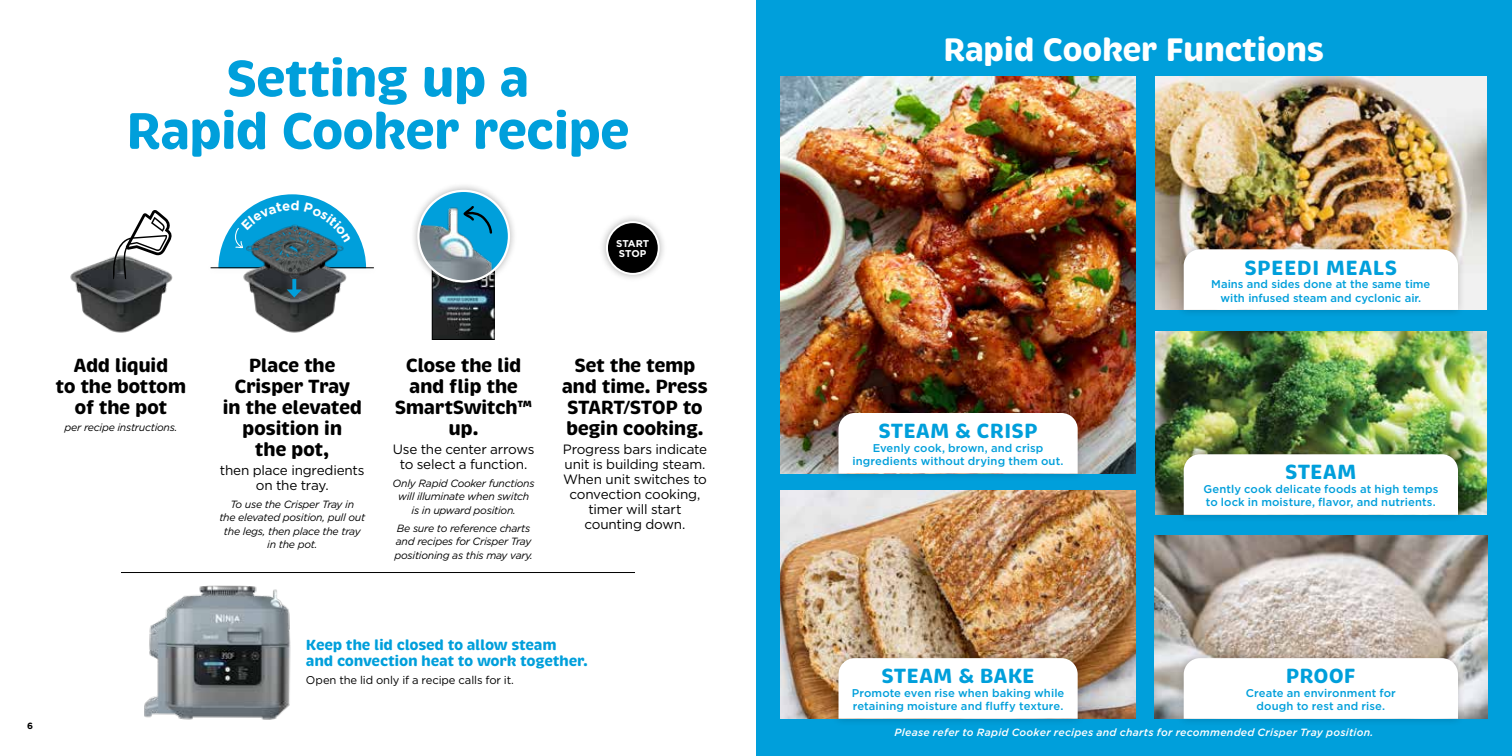
<style>
.page{position:relative;width:1512px;height:756px;background:#fff}
.page>*{position:absolute;margin:0;border:0;box-sizing:border-box;transform-origin:0 0}
.t1{font:700 52.5px/52.5px "Brevia";letter-spacing:-.035em;color:#009fdb;text-align:center}
.t2{font:700 33.3px "Brevia";letter-spacing:-.025em;color:#fff}
.t3{font:700 21px "Brevia";letter-spacing:.005em;color:#009fdb}
.t4{font:700 19.5px/21px "Brevia";letter-spacing:-.03em;color:#000;text-align:center}
.t5{font:700 15px/16.5px "Brevia";letter-spacing:-.025em;color:#009fdb}
.t6{font:13.5px/15px "Gotham";letter-spacing:-.015em;color:#000;text-align:center}
.t7{font:500 11.25px/13.5px "Gotham";letter-spacing:.005em;color:#009fdb;text-align:center}
.t8{font:11.25px "Gotham";letter-spacing:-.01em;color:#000}
.t9{font:italic 10.5px/13.5px "Gotham";letter-spacing:-.025em;color:#000;text-align:center}
.t10{font:italic 500 10.5px "Gotham";letter-spacing:.025em;color:#fff}
.t11{font:700 9.9px/9.9px "Gotham";color:#fff}
.t12{font:700 9px "Gotham";color:#000}
</style>
<div class="page">
<img style="left:70px;top:256px;width:102px;height:77px">
<div style="left:756px;top:0;width:756px;height:756px;background:#009fdb"></div>
<svg style="left:113px;top:210px;width:60px;height:69px"></svg>
<hr style="left:121px;top:572px;width:514px;height:1px;background:#000">
<div style="left:598px;top:214px;width:69px;height:68px;background:#000;opacity:.3"></div>
<div style="left:607px;top:222px;width:52px;height:52px;background:#000;border-radius:50%"></div>
<div style="left:606px;top:221px;width:54px;height:54px;border:2px solid #fff;border-radius:50%"></div>
<img style="left:781px;top:76px;width:354px;height:398px">
<img style="left:1155px;top:76px;width:331px;height:234px">
<img style="left:781px;top:491px;width:354px;height:228px">
<img style="left:1155px;top:535px;width:332px;height:184px">
<img style="left:1155px;top:332px;width:331px;height:183px">
<div style="left:830px;top:650px;width:256px;height:77px;background:#000;opacity:.2"></div>
<div style="left:839px;top:658px;width:239px;height:61px;background:#fff"></div>
<div style="left:830px;top:405px;width:256px;height:77px;background:#000;opacity:.2"></div>
<div style="left:839px;top:413px;width:239px;height:61px;background:#fff"></div>
<div style="left:1175px;top:446px;width:291px;height:77px;background:#000;opacity:.2"></div>
<div style="left:1184px;top:454px;width:274px;height:61px;background:#fff"></div>
<div style="left:1175px;top:650px;width:291px;height:77px;background:#000;opacity:.2"></div>
<div style="left:1184px;top:658px;width:274px;height:61px;background:#fff"></div>
<div style="left:1175px;top:241px;width:291px;height:77px;background:#000;opacity:.2"></div>
<div style="left:1184px;top:249px;width:274px;height:61px;background:#fff"></div>
<img style="left:144px;top:585px;width:147px;height:135px">
<div style="left:204px;top:259px;width:177px;height:17px;background:#000;opacity:.2"></div>
<hr style="left:211px;top:267px;width:163px;height:1px;background:#000">
<img style="left:240px;top:268px;width:109px;height:65px">
<img style="left:246px;top:268px;width:101px;height:12px">
<svg style="left:292px;top:279px;width:4px;height:10px"></svg>
<svg style="left:287px;top:289px;width:15px;height:9px"></svg>
<img style="left:434px;top:290px;width:59px;height:48px">
<div style="left:432px;top:267px;width:63px;height:73px;border:1px solid #000"></div>
<div style="left:410px;top:182px;width:107px;height:108px;background:#000;opacity:.3"></div>
<img style="left:418px;top:191px;width:91px;height:90px;border-radius:45px">
<div style="left:417px;top:190px;width:93px;height:93px;border:2px solid #fff;border-radius:50%"></div>
<svg style="left:462px;top:204px;width:32px;height:31px"></svg>
<svg style="left:218px;top:194px;width:148px;height:74px"></svg>
<h1 class="t1" style="left:126px;top:52px;width:506px">Setting up a<br>Rapid Cooker recipe</h1>
<p class="t11" style="left:616px;top:239px;width:35px">START<br>STOP</p>
<h3 class="t4" style="left:56px;top:355px;width:132px">Add liquid<br>to the bottom of the pot</h3>
<p class="t9" style="left:65px;top:421px;width:114px">per recipe instructions.</p>
<p class="t12" style="left:27px;top:720px;width:7px">6</p>
<h3 class="t4" style="left:222px;top:355px;width:141px">Place the<br>Crisper Tray<br>in the elevated position in<br>the pot,</h3>
<p class="t6" style="left:220px;top:462px;width:146px">then place ingredients on the tray.</p>
<p class="t9" style="left:219px;top:497px;width:147px">To use the Crisper Tray in<br>the elevated position, pull out the legs, then place the tray in the pot.</p>
<h3 class="t4" style="left:395px;top:355px;width:139px">Close the lid and flip the<br>SmartSwitch™ up.</h3>
<p class="t6" style="left:393px;top:441px;width:143px">Use the center arrows to select a function.</p>
<p class="t9" style="left:393px;top:476px;width:144px">Only Rapid Cooker functions will illuminate when switch<br>is in upward position.</p>
<p class="t9" style="left:394px;top:521px;width:140px;text-align:left">Be sure to reference charts and recipes for Crisper Tray positioning as this may vary.</p>
<h3 class="t4" style="left:562px;top:355px;width:148px">Set the temp and time. Press<br>START/STOP to begin cooking.</h3>
<p class="t6" style="left:563px;top:441px;width:146px">Progress bars indicate unit is building steam.<br>When unit switches to convection cooking, timer will start counting down.</p>
<h3 class="t5" style="left:306px;top:637px;width:284px">Keep the lid closed to allow steam<br>and convection heat to work together.</h3>
<p class="t8" style="left:306px;top:673px;width:210px">Open the lid only if a recipe calls for it.</p>
<h2 class="t2" style="left:943px;top:28px;width:383px">Rapid Cooker Functions</h2>
<h3 class="t3" style="left:878px;top:418px;width:161px">STEAM &amp; CRISP</h3>
<p class="t7" style="left:853px;top:441px;width:213px">Evenly cook, brown, and crisp ingredients without drying them out.</p>
<h3 class="t3" style="left:881px;top:663px;width:155px">STEAM &amp; BAKE</h3>
<p class="t7" style="left:852px;top:686px;width:214px;text-align:left">Promote even rise when baking while retaining moisture and fluffy texture.</p>
<h3 class="t3" style="left:1245px;top:254px;width:154px">SPEEDI MEALS</h3>
<p class="t7" style="left:1211px;top:277px;width:221px">Mains and sides done at the same time with infused steam and cyclonic air.</p>
<h3 class="t3" style="left:1285px;top:459px;width:73px">STEAM</h3>
<p class="t7" style="left:1203px;top:482px;width:236px;text-align:left">Gently cook delicate foods at high temps to lock in moisture, flavor, and nutrients.</p>
<h3 class="t3" style="left:1286px;top:663px;width:71px">PROOF</h3>
<p class="t7" style="left:1246px;top:686px;width:152px">Create an environment for dough to rest and rise.</p>
<p class="t10" style="left:895px;top:725px;width:480px">Please refer to Rapid Cooker recipes and charts for recommended Crisper Tray position.</p>
</div>
